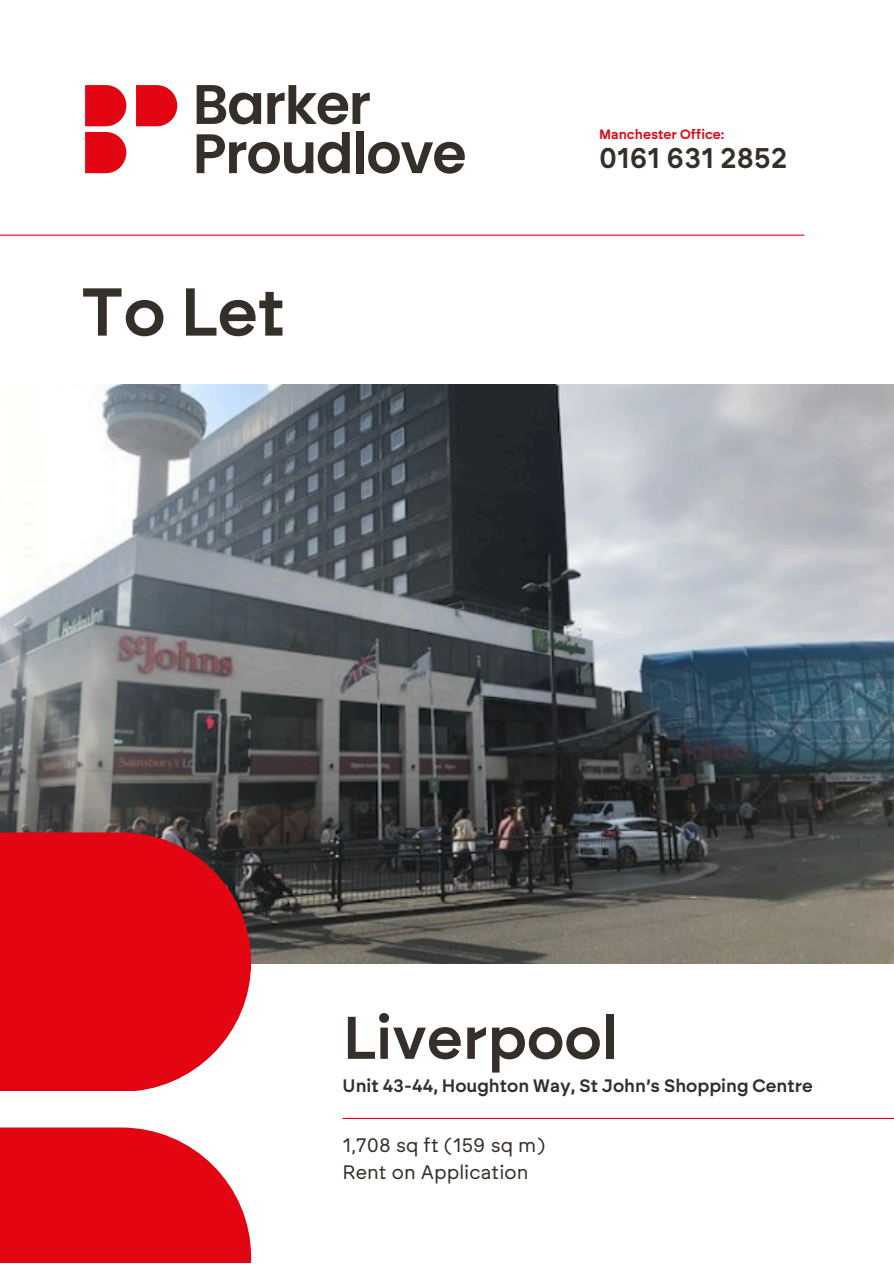
<style>
.page{position:relative;width:894px;height:1264px;background:#fff}
.page>*{position:absolute;margin:0;border:0;box-sizing:border-box;transform-origin:0 0}
.t1{font:600 67.5px "Brockmann";color:#352f29}
.t2{font:600 60px "Brockmann";color:#352f29}
.t3{font:600 28.5px "Brockmann";color:#352f29}
.t4{font:19.5px/27px "Brockmann";color:#352f29}
.t5{font:600 18px "Brockmann";color:#352f29}
.t6{font:600 13.5px "Brockmann";color:#e30512}
</style>
<div class="page">
<img style="left:0;top:385px;width:893px;height:578px">
<svg style="left:0;top:832px;width:251px;height:259px;background:#da1521"></svg>
<svg style="left:0;top:1127px;width:251px;height:136px;background:#e6202b"></svg>
<hr style="left:342px;top:1117px;width:551px;height:1px;background:#e30512">
<svg style="left:85px;top:132px;width:41px;height:41px;background:#e51e2a"></svg>
<svg style="left:85px;top:85px;width:41px;height:41px;background:#e51e2a"></svg>
<svg style="left:136px;top:85px;width:41px;height:41px;background:#e51e2a"></svg>
<svg style="left:196px;top:85px;width:65px;height:39px"></svg>
<svg style="left:267px;top:85px;width:102px;height:39px"></svg>
<svg style="left:196px;top:132px;width:153px;height:42px"></svg>
<div style="left:356px;top:132px;width:7px;height:41px;background:#352f29"></div>
<svg style="left:368px;top:142px;width:96px;height:32px"></svg>
<hr style="left:0;top:235px;width:804px;height:1px;background:#e30512">
<p class="t1" style="left:81px;top:271px;width:205px">To Let</p>
<h3 class="t6" style="left:599px;top:126px;width:127px">Manchester Office:</h3>
<h4 class="t3" style="left:599px;top:141px;width:190px">0161 631 2852</h4>
<h1 class="t2" style="left:342px;top:1001px;width:276px">Liverpool</h1>
<h2 class="t5" style="left:342px;top:1074px;width:471px">Unit 43-44, Houghton Way, St John’s Shopping Centre</h2>
<p class="t4" style="left:342px;top:1131px;width:204px">1,708 sq ft (159 sq m)<br>Rent on Application</p>
</div>
